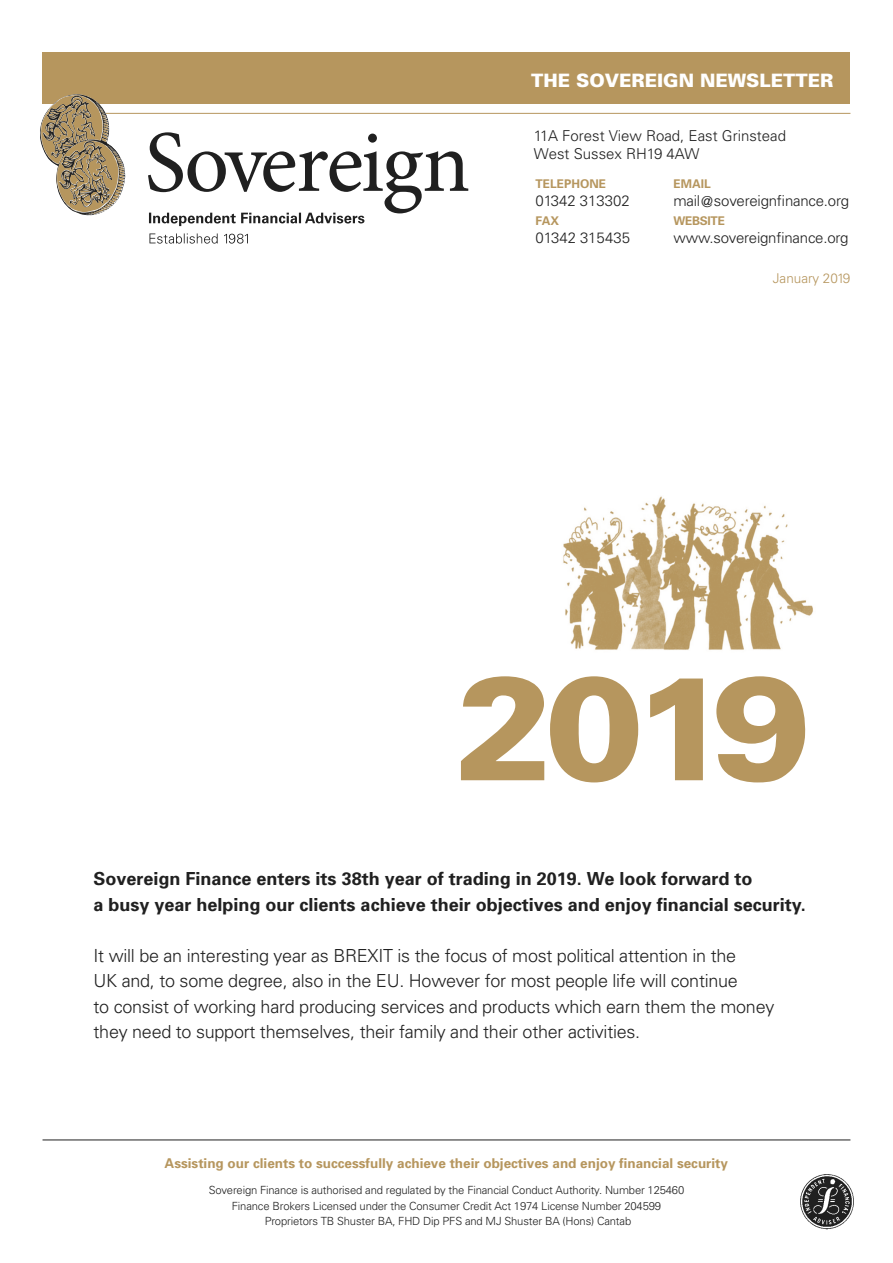
<style>
.page{position:relative;width:893px;height:1263px;background:#fff}
.page>*{position:absolute;margin:0;border:0;box-sizing:border-box;transform-origin:0 0}
.t1{font:900 18.45px "Univers";color:#fff}
.t2{font:300 18px/25.5px "Univers";letter-spacing:-.015em;color:#202020}
.t3{font:700 18px/25.5px "Univers";color:#202020}
.t4{font:300 15px/18px "Univers";letter-spacing:-.015em;color:#202020}
.t5{font:700 13.5px "Univers";color:#b6965e}
.t6{font:300 13.5px "Univers";color:#b6965e}
.t7{font:700 12px "Univers";color:#b6965e}
.t8{font:300 11.25px/15.8px "Univers";letter-spacing:-.015em;color:#202020;text-align:center}
</style>
<div class="page">
<img style="left:800px;top:1174px;width:54px;height:55px">
<div style="left:43px;top:52px;width:807px;height:52px;background:#b6965e"></div>
<hr style="left:68px;top:113px;width:782px;height:1px;background:#b6965e">
<svg style="left:149px;top:233px;width:99px;height:11px"></svg>
<hr style="left:43px;top:1139px;width:807px;height:1px;background:#202020">
<svg style="left:148px;top:132px;width:320px;height:94px"></svg>
<svg style="left:40px;top:94px;width:90px;height:122px"></svg>
<img style="left:563px;top:496px;width:250px;height:154px">
<svg style="left:461px;top:676px;width:345px;height:106px"></svg>
<p class="t1" style="left:531px;top:69px;width:304px">THE SOVEREIGN NEWSLETTER</p>
<p class="t4" style="left:534px;top:126px;width:254px">11A Forest View Road, East Grinstead<br>West Sussex RH19 4AW</p>
<p class="t7" style="left:535px;top:176px;width:72px">Telephone</p>
<p class="t7" style="left:673px;top:176px;width:39px">Email</p>
<p class="t4" style="left:535px;top:191px;width:96px">01342 313302</p>
<p class="t4" style="left:673px;top:191px;width:177px">mail@sovereignfinance.org</p>
<p class="t7" style="left:535px;top:213px;width:25px">Fax</p>
<p class="t7" style="left:673px;top:213px;width:53px">Website</p>
<p class="t4" style="left:535px;top:228px;width:96px">01342 315435</p>
<p class="t4" style="left:673px;top:228px;width:177px">www.sovereignfinance.org</p>
<p class="t6" style="left:773px;top:271px;width:79px">January 2019</p>
<p class="t3" style="left:94px;top:865px;width:714px">Sovereign Finance enters its 38th year of trading in 2019. We look forward to<br>a busy year helping our clients achieve their objectives and enjoy financial security.</p>
<p class="t2" style="left:94px;top:942px;width:682px">It will be an interesting year as BREXIT is the focus of most political attention in the<br>UK and, to some degree, also in the EU. However for most people life will continue<br>to consist of working hard producing services and products which earn them the money they need to support themselves, their family and their other activities.</p>
<p class="t5" style="left:165px;top:1154px;width:565px">Assisting our clients to successfully achieve their objectives and enjoy financial security</p>
<p class="t8" style="left:209px;top:1181px;width:477px">Sovereign Finance is authorised and regulated by the Financial Conduct Authority. Number 125460<br>Finance Brokers Licensed under the Consumer Credit Act 1974 License Number 204599<br>Proprietors TB Shuster BA, FHD Dip PFS and MJ Shuster BA (Hons) Cantab</p>
</div>
